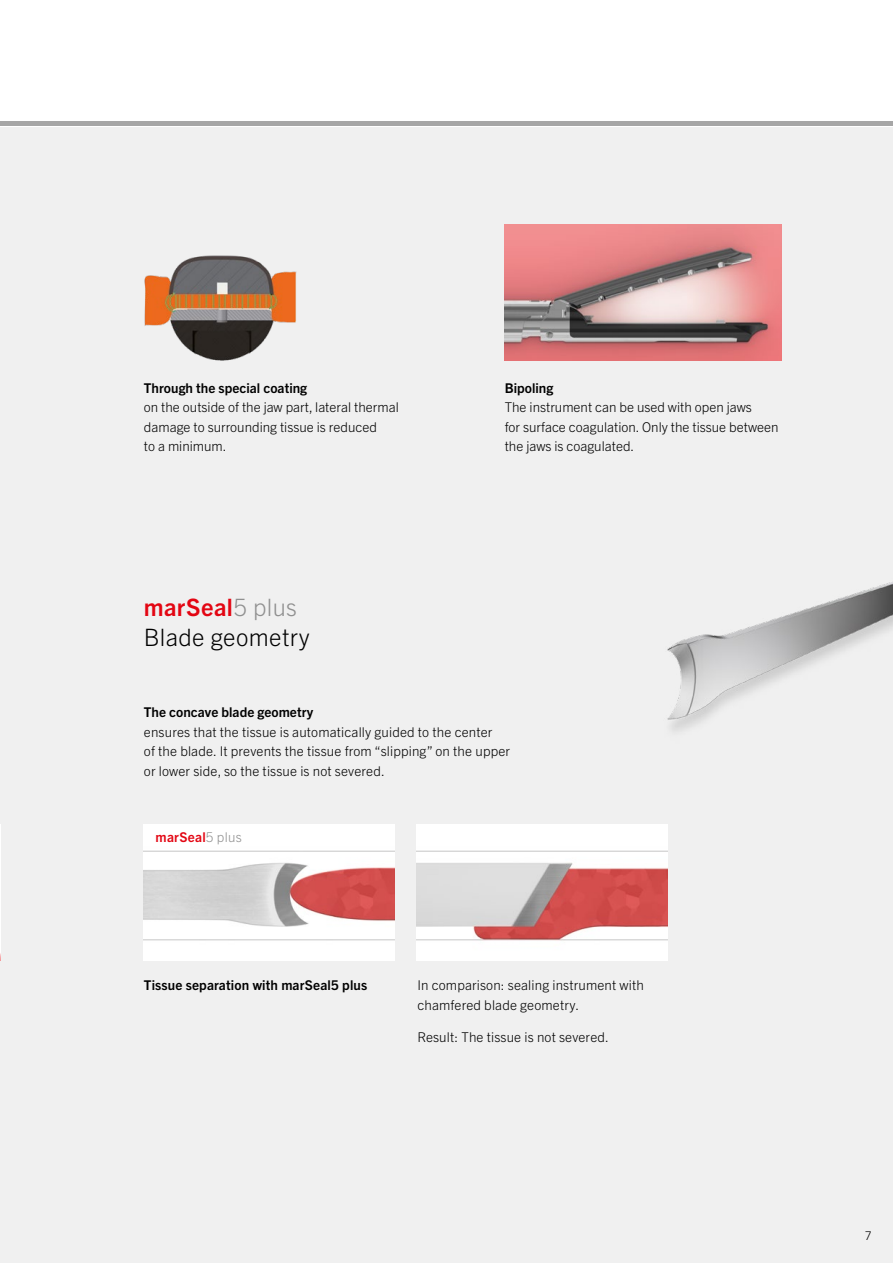
<style>
.page{position:relative;width:893px;height:1263px;background:#fff}
.page>*{position:absolute;margin:0;border:0;box-sizing:border-box;transform-origin:0 0}
.t1{font:300 24px/30px "Trade Gothic Next LT Pro";letter-spacing:.015em;color:#000}
.t2{font:300 13.5px/19.5px "Trade Gothic Next LT Pro";letter-spacing:.01em;color:#000}
.t3{font:700 13.5px "Trade Gothic Next LT Pro";color:#000}
.t4{font:700 13.5px "Trade Gothic Next LT Pro";letter-spacing:.015em;color:#e30613}
.t5{font:300 12px "Trade Gothic Next LT Pro";color:#000}
.s1{font-weight:700;color:#e30613}
.s2{color:#909090}
.s3{font-weight:300;color:#909090}
</style>
<div class="page">
<div style="left:0;top:127px;width:893px;height:1136px;background:#f0f0f0"></div>
<hr style="left:0;top:121px;width:893px;height:4px;background:#a6a6a6">
<img style="left:0;top:824px;width:1px;height:137px">
<img style="left:144px;top:824px;width:251px;height:137px">
<img style="left:417px;top:824px;width:251px;height:137px">
<img style="left:667px;top:582px;width:226px;height:149px">
<img style="left:144px;top:255px;width:153px;height:106px">
<img style="left:505px;top:225px;width:276px;height:136px">
<p class="t3" style="left:144px;top:378px;width:165px">Through the special coating</p>
<p class="t2" style="left:144px;top:397px;width:256px">on the outside of the jaw part, lateral thermal damage to surrounding tissue is reduced<br>to a minimum.</p>
<h1 class="t1" style="left:144px;top:590px;width:167px"><span class="s1">marSeal</span><span class="s2">5 plus<br></span>Blade geometry</h1>
<p class="t3" style="left:505px;top:378px;width:50px">Bipoling</p>
<p class="t2" style="left:505px;top:397px;width:275px">The instrument can be used with open jaws<br>for surface coagulation. Only the tissue between the jaws is coagulated.</p>
<p class="t3" style="left:144px;top:703px;width:171px">The concave blade geometry</p>
<p class="t2" style="left:144px;top:721px;width:368px">ensures that the tissue is automatically guided to the center<br>of the blade. It prevents the tissue from “slipping” on the upper or lower side, so the tissue is not severed.</p>
<p class="t4" style="left:156px;top:827px;width:88px">marSeal<span class="s3">5 plus</span></p>
<p class="t3" style="left:144px;top:976px;width:225px">Tissue separation with marSeal5 plus</p>
<p class="t2" style="left:417px;top:975px;width:228px">In comparison: sealing instrument with chamfered blade geometry.</p>
<p class="t2" style="left:417px;top:1026px;width:193px">Result: The tissue is not severed.</p>
<p class="t5" style="left:865px;top:1227px;width:8px">7</p>
</div>
